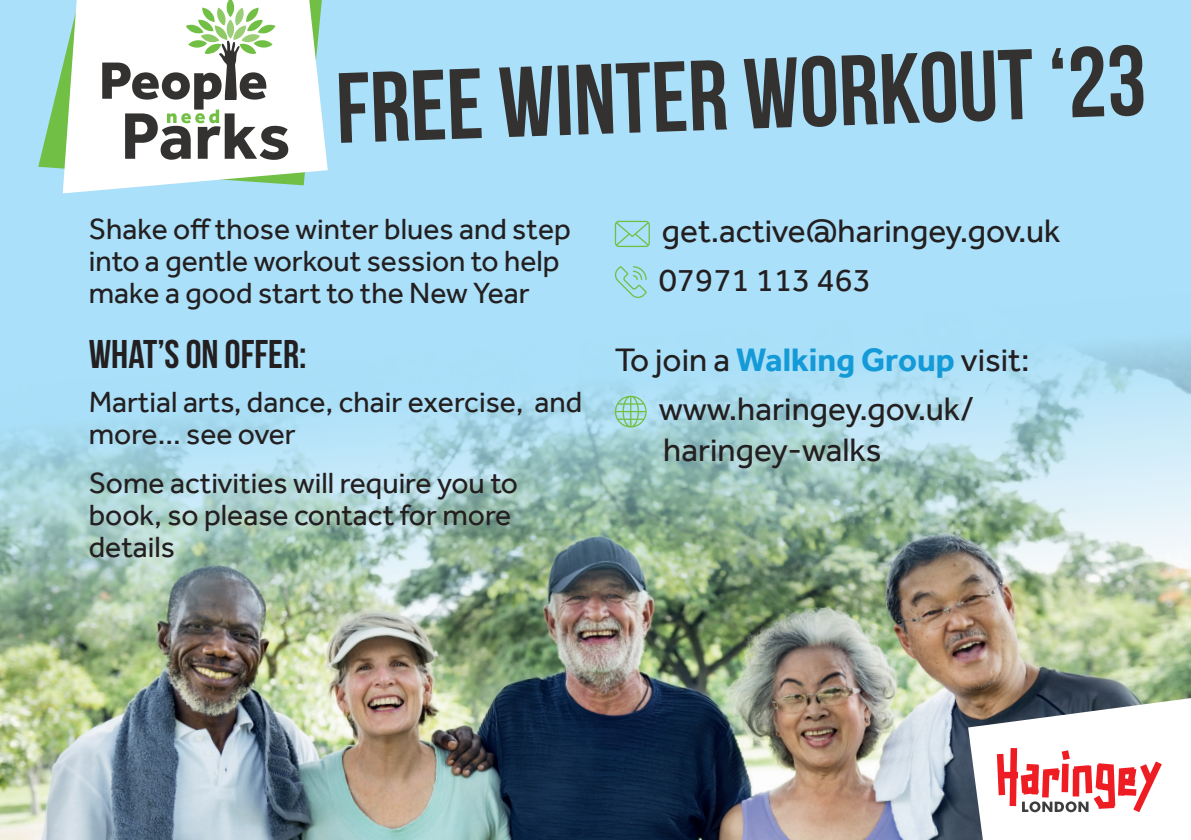
<style>
.page{position:relative;width:1191px;height:840px;background:#fff}
.page>*{position:absolute;margin:0;border:0;box-sizing:border-box;transform-origin:0 0}
.t1{font:99.4px "Bebas Neue";color:#333231}
.t2{font:40px "Bebas Neue";color:#231f20}
.t3{font:33.4px/49.2px "Effra";color:#231f20}
.t4{font:30px/32px "Effra";color:#231f20}
.s1{font-weight:700;color:#149ad7}
</style>
<div class="page">
<div style="left:0;top:0;width:1191px;height:839px;background:#aae0f9"></div>
<img style="left:0;top:342px;width:1191px;height:497px">
<svg style="left:615px;top:221px;width:35px;height:26px"></svg>
<svg style="left:615px;top:266px;width:32px;height:32px"></svg>
<svg style="left:615px;top:395px;width:31px;height:32px"></svg>
<svg style="left:968px;top:697px;width:223px;height:142px;background:#e2cbcc"></svg>
<svg style="left:38px;top:65px;width:25px;height:104px"></svg>
<svg style="left:63px;top:0;width:265px;height:193px;fill:#fff"></svg>
<svg style="left:102px;top:0;width:186px;height:160px;background:#c6cbc3"></svg>
<h1 class="t1" style="left:334px;top:54px;width:812px;rotate:-2deg">FREE WINTER WORKOUT ‘23</h1>
<p class="t4" style="left:89px;top:212px;width:483px">Shake off those winter blues and step into a gentle workout session to help make a good start to the New Year</p>
<h2 class="t2" style="left:89px;top:332px;width:219px">WHAT’S ON OFFER:</h2>
<p class="t4" style="left:89px;top:385px;width:495px">Martial arts, dance, chair exercise, and more… see over</p>
<p class="t4" style="left:89px;top:466px;width:431px">Some activities will require you to book, so please contact for more details</p>
<p class="t3" style="left:659px;top:205px;width:403px">get.active@haringey.gov.uk<br>07971 113 463</p>
<p class="t3" style="left:615px;top:335px;width:416px;text-align:center">To join a <span class="s1">Walking Group</span> visit: www.haringey.gov.uk/</p>
<p class="t3" style="left:663px;top:424px;width:220px">haringey-walks</p>
</div>
